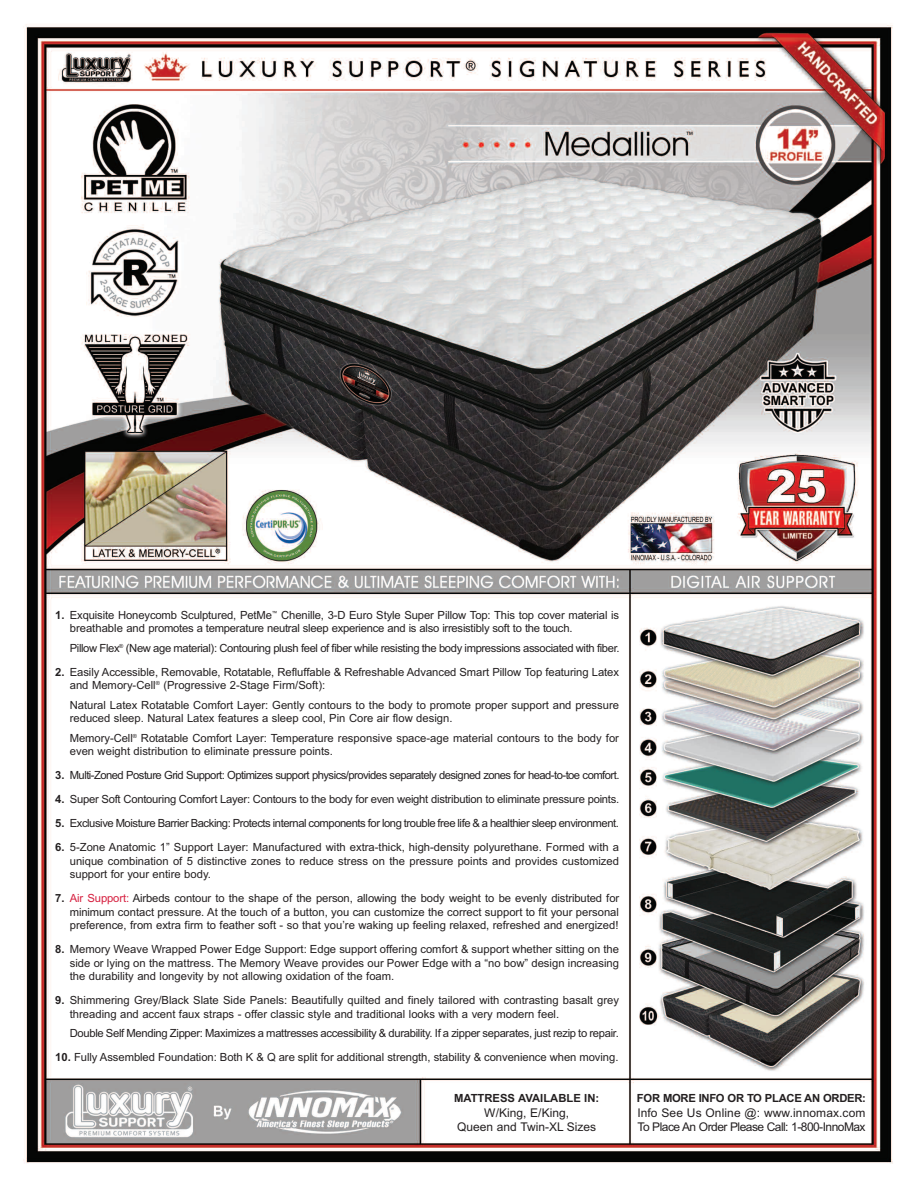
<style>
.page{position:relative;width:918px;height:1188px;background:#fff}
.page>*{position:absolute;margin:0;border:0;box-sizing:border-box;transform-origin:0 0}
.t1{font:12px/14.4px "Arial";letter-spacing:-.045em;color:#231f20}
.t2{font:12px/14.4px "Arial";color:#231f20;text-align:center}
.t3{font:11.25px/13.5px "Arial";letter-spacing:-.005em;color:#231f20}
.t4{font:11.25px "Arial";letter-spacing:-.04em;color:#231f20}
.t5{font:11.25px "Arial";letter-spacing:-.045em;color:#231f20}
.t6{font:11.25px "Arial";letter-spacing:-.035em;color:#231f20}
.t7{font:11.25px "Arial";letter-spacing:-.03em;color:#231f20}
.t8{font:700 11.25px "Arial";letter-spacing:-.025em;color:#231f20}
.t9{font:700 11.25px "Arial";color:#231f20}
.s1{font-weight:700}
.s2{color:#d61f3f}
</style>
<div class="page">
<img style="left:23px;top:24px;width:870px;height:1140px">
<p class="t3" style="left:70px;top:608px;width:551px;text-indent:-15px"><span class="s1">1.</span> Exquisite Honeycomb Sculptured, PetMe<sup>™</sup> Chenille, 3-D Euro Style Super Pillow Top: This top cover material is breathable and promotes a temperature neutral sleep experience and is also irresistibly soft to the touch.</p>
<p class="t6" style="left:70px;top:641px;width:551px">Pillow Flex<sup>®</sup> (New age material): Contouring plush feel of fiber while resisting the body impressions associated with fiber.</p>
<p class="t3" style="left:70px;top:665px;width:551px;text-indent:-15px"><span class="s1">2.</span> Easily Accessible, Removable, Rotatable, Refluffable &amp; Refreshable Advanced Smart Pillow Top featuring Latex and Memory-Cell<sup>®</sup> (Progressive 2-Stage Firm/Soft):</p>
<p class="t3" style="left:70px;top:698px;width:551px">Natural Latex Rotatable Comfort Layer: Gently contours to the body to promote proper support and pressure reduced sleep. Natural Latex features a sleep cool, Pin Core air flow design.</p>
<p class="t3" style="left:70px;top:731px;width:551px">Memory-Cell<sup>®</sup> Rotatable Comfort Layer: Temperature responsive space-age material contours to the body for even weight distribution to eliminate pressure points.</p>
<p class="t5" style="left:55px;top:769px;width:566px"><span class="s1">3.</span> Multi-Zoned Posture Grid Support: Optimizes support physics/provides separately designed zones for head-to-toe comfort.</p>
<p class="t3" style="left:55px;top:793px;width:566px"><span class="s1">4.</span> Super Soft Contouring Comfort Layer: Contours to the body for even weight distribution to eliminate pressure points.</p>
<p class="t4" style="left:55px;top:817px;width:565px"><span class="s1">5.</span> Exclusive Moisture Barrier Backing: Protects internal components for long trouble free life &amp; a healthier sleep environment.</p>
<p class="t3" style="left:70px;top:841px;width:551px;text-align:justify;text-indent:-15px"><span class="s1">6.</span> 5-Zone Anatomic 1” Support Layer: Manufactured with extra-thick, high-density polyurethane. Formed with a unique combination of 5 distinctive zones to reduce stress on the pressure points and provides customized support for your entire body.</p>
<p class="t3" style="left:70px;top:892px;width:551px;text-align:justify;text-indent:-15px"><span class="s1">7.</span> <span class="s2">Air Support:</span> Airbeds contour to the shape of the person, allowing the body weight to be evenly distributed for minimum contact pressure. At the touch of a button, you can customize the correct support to fit your personal preference, from extra firm to feather soft - so that you’re waking up feeling relaxed, refreshed and energized!</p>
<p class="t3" style="left:70px;top:943px;width:551px;text-align:justify;text-indent:-15px"><span class="s1">8.</span> Memory Weave Wrapped Power Edge Support: Edge support offering comfort &amp; support whether sitting on the side or lying on the mattress. The Memory Weave provides our Power Edge with a “no bow” design increasing the durability and longevity by not allowing oxidation of the foam.</p>
<p class="t3" style="left:70px;top:994px;width:551px;text-indent:-15px"><span class="s1">9.</span> Shimmering Grey/Black Slate Side Panels: Beautifully quilted and finely tailored with contrasting basalt grey threading and accent faux straps - offer classic style and traditional looks with a very modern feel.</p>
<p class="t7" style="left:70px;top:1027px;width:551px">Double Self Mending Zipper: Maximizes a mattresses accessibility &amp; durability. If a zipper separates, just rezip to repair.</p>
<p class="t3" style="left:55px;top:1051px;width:565px"><span class="s1">10.</span> Fully Assembled Foundation: Both K &amp; Q are split for additional strength, stability &amp; convenience when moving.</p>
<p class="t9" style="left:454px;top:1091px;width:147px">MATTRESS AVAILABLE IN:</p>
<p class="t2" style="left:457px;top:1105px;width:141px">W/King, E/King,<br>Queen and Twin-XL Sizes</p>
<p class="t8" style="left:637px;top:1091px;width:231px">FOR MORE INFO OR TO PLACE AN ORDER:</p>
<p class="t1" style="left:637px;top:1105px;width:230px">Info See Us Online @: www.innomax.com<br>To Place An Order Please Call: 1-800-InnoMax</p>
</div>
